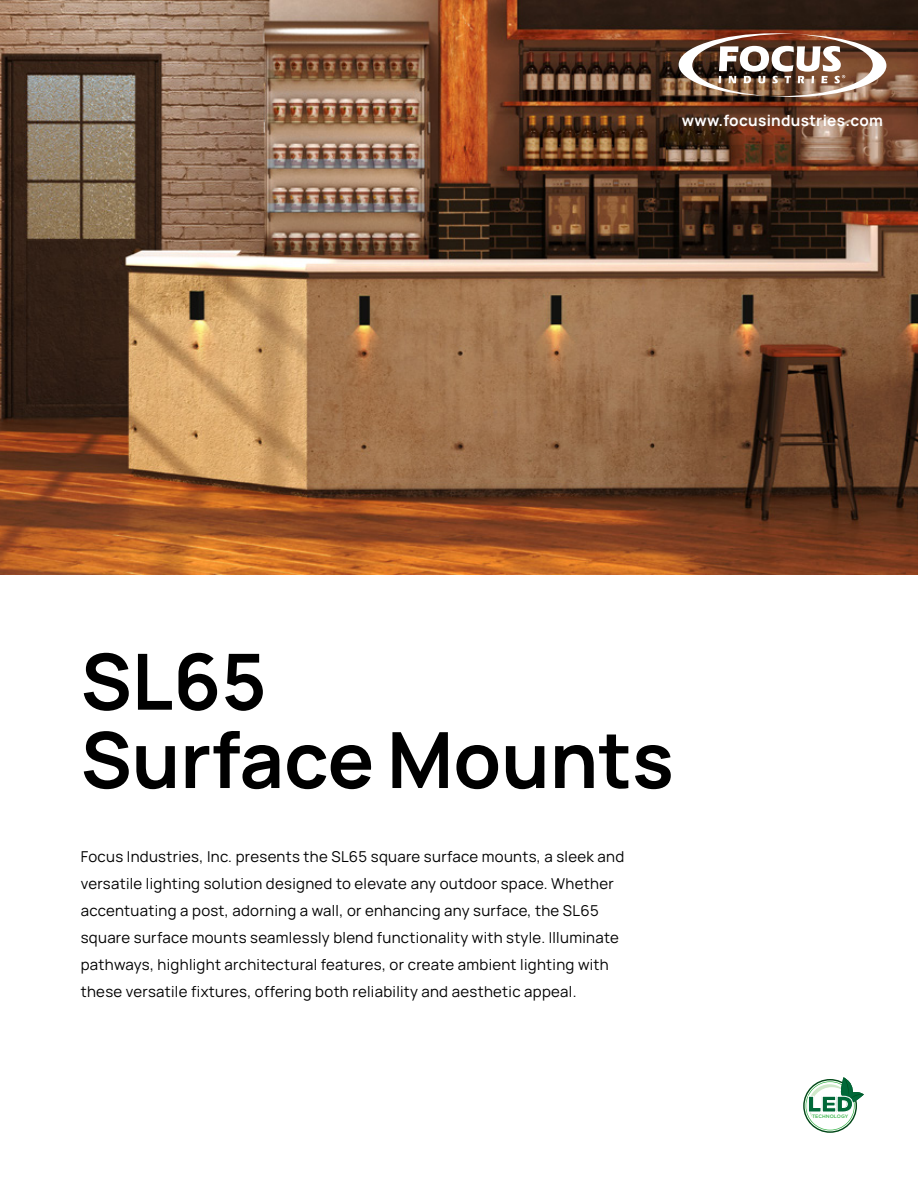
<style>
.page{position:relative;width:918px;height:1188px;background:#fff}
.page>*{position:absolute;margin:0;border:0;box-sizing:border-box;transform-origin:0 0}
.t1{font:700 77.55px/78.3px "Manrope";color:#000}
.t2{font:900 22.5px "Gotham";color:#006838}
.t3{font:700 15.3px "Manrope";letter-spacing:.02em;color:#fff}
.t4{font:15px/27px "Manrope";letter-spacing:.02em;color:#000}
.t5{font:500 4.95px "Gotham";color:#39b54a}
</style>
<div class="page">
<img style="left:0;top:0;width:918px;height:574px">
<img style="left:679px;top:33px;width:207px;height:64px">
<svg style="left:803px;top:1077px;width:61px;height:56px"></svg>
<p class="t3" style="left:682px;top:110px;width:203px">www.focusindustries.com</p>
<h1 class="t1" style="left:81px;top:643px;width:595px">SL65<br>Surface Mounts</h1>
<p class="t4" style="left:81px;top:843px;width:545px">Focus Industries, Inc. presents the SL65 square surface mounts, a sleek and versatile lighting solution designed to elevate any outdoor space. Whether accentuating a post, adorning a wall, or enhancing any surface, the SL65 square surface mounts seamlessly blend functionality with style. Illuminate pathways, highlight architectural features, or create ambient lighting with these versatile fixtures, offering both reliability and aesthetic appeal.</p>
<h2 class="t2" style="left:808px;top:1088px;width:47px">LED</h2>
<p class="t5" style="left:812px;top:1113px;width:38px">TECHNOLOGY</p>
</div>
